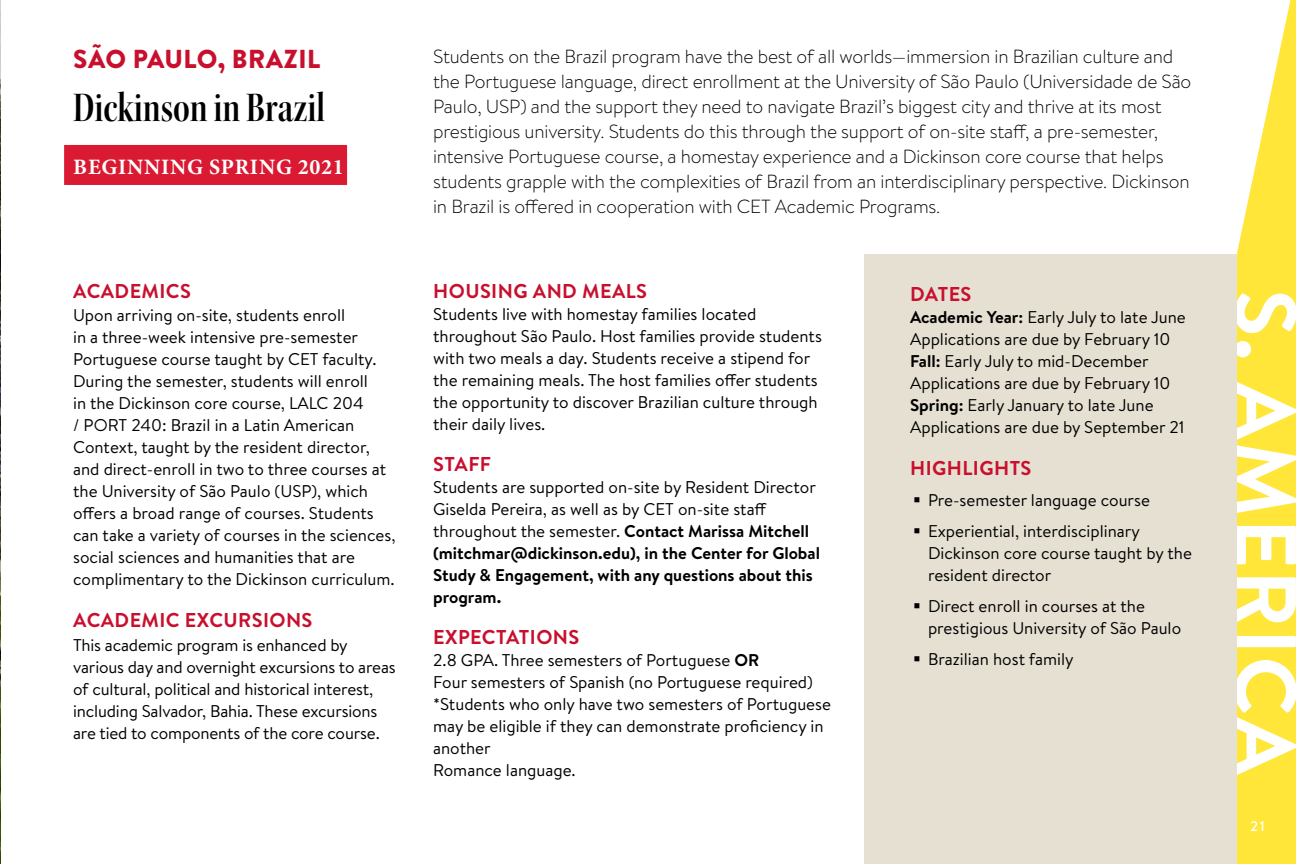
<style>
.page{position:relative;width:1296px;height:864px;background:#fff}
.page>*{position:absolute;margin:0;border:0;box-sizing:border-box;transform-origin:0 0}
.t1{font:700 86.2px "Brandon Text";letter-spacing:.02em;color:#fff}
.t2{font:44px "Kepler Std Semibold Cn Disp";color:#000}
.t3{font:900 26px "Brandon Text";letter-spacing:.02em;color:#c8102e}
.t4{font:700 22px "Minion Pro";letter-spacing:.035em;color:#fff}
.t5{font:700 20px "Brandon Text";letter-spacing:.02em;color:#c8102e}
.t6{font:300 19px/25px "Brandon Text";letter-spacing:-.01em;color:#000}
.t7{font:17px/22px "Brandon Text";color:#000}
.t8{font:700 17px/22px "Brandon Text";color:#000}
.t9{font:500 14px "Brandon Text";color:#fff}
.s1{font-weight:400}
.s2{font-weight:700}
</style>
<div class="page">
<div style="left:1236px;top:0;width:60px;height:864px;background:#ffe639"></div>
<svg style="left:1236px;top:0;width:55px;height:254px"></svg>
<div style="left:864px;top:254px;width:373px;height:610px;background:#e5e0d2"></div>
<div style="left:64px;top:145px;width:283px;height:40px;background:#da1a32"></div>
<img style="left:0;top:0;width:1px;height:864px">
<h3 class="t3" style="left:73px;top:41px;width:249px">SÃO PAULO, BRAZIL</h3>
<h2 class="t2" style="left:73px;top:83px;width:253px">Dickinson in Brazil</h2>
<p class="t4" style="left:73px;top:151px;width:272px">BEGINNING SPRING 2021</p>
<p class="t5" style="left:73px;top:277px;width:119px">ACADEMICS</p>
<p class="t7" style="left:73px;top:304px;width:324px">Upon arriving on-site, students enroll<br>in a three-week intensive pre-semester Portuguese course taught by CET faculty.<br>During the semester, students will enroll<br>in the Dickinson core course, LALC 204<br>/ PORT 240: Brazil in a Latin American Context, taught by the resident director, and direct-enroll in two to three courses at the University of São Paulo (USP), which offers a broad range of courses. Students can take a variety of courses in the sciences, social sciences and humanities that are complimentary to the Dickinson curriculum.</p>
<p class="t5" style="left:73px;top:606px;width:241px">ACADEMIC EXCURSIONS</p>
<p class="t7" style="left:73px;top:633px;width:324px">This academic program is enhanced by various day and overnight excursions to areas of cultural, political and historical interest, including Salvador, Bahia. These excursions are tied to components of the core course.</p>
<p class="t6" style="left:433px;top:43px;width:760px">Students on the Brazil program have the best of all worlds—immersion in Brazilian culture and the Portuguese language, direct enrollment at the University of São Paulo (Universidade de São Paulo, USP) and the support they need to navigate Brazil’s biggest city and thrive at its most prestigious university. Students do this through the support of on-site staff, a pre-semester, intensive Portuguese course, a homestay experience and a Dickinson core course that helps students grapple with the complexities of Brazil from an interdisciplinary perspective. Dickinson in Brazil is offered in cooperation with CET Academic Programs.</p>
<p class="t5" style="left:433px;top:277px;width:215px">HOUSING AND MEALS</p>
<p class="t7" style="left:433px;top:302px;width:390px">Students live with homestay families located throughout São Paulo. Host families provide students with two meals a day. Students receive a stipend for the remaining meals. The host families offer students the opportunity to discover Brazilian culture through their daily lives.</p>
<p class="t5" style="left:433px;top:450px;width:59px">STAFF</p>
<p class="t8" style="left:433px;top:475px;width:388px"><span class="s1">Students are supported on-site by Resident Director Giselda Pereira, as well as by CET on-site staff throughout the semester.</span> Contact Marissa Mitchell (mitchmar@dickinson.edu), in the Center for Global Study &amp; Engagement, with any questions about this program.</p>
<p class="t5" style="left:433px;top:623px;width:148px">EXPECTATIONS</p>
<p class="t7" style="left:433px;top:648px;width:399px">2.8 GPA. Three semesters of Portuguese <span class="s2">OR<br></span>Four semesters of Spanish (no Portuguese required) *Students who only have two semesters of Portuguese may be eligible if they can demonstrate proficiency in another<br>Romance language.</p>
<p class="t5" style="left:910px;top:280px;width:63px">DATES</p>
<p class="t7" style="left:910px;top:306px;width:277px"><span class="s2">Academic Year:</span> Early July to late June Applications are due by February 10<br><span class="s2">Fall:</span> Early July to mid-December Applications are due by February 10<br><span class="s2">Spring:</span> Early January to late June Applications are due by September 21</p>
<p class="t5" style="left:910px;top:454px;width:123px">HIGHLIGHTS</p>
<p class="t7" style="left:913px;top:489px;width:238px">▪ Pre-semester language course</p>
<p class="t7" style="left:928px;top:520px;width:265px;text-indent:-15px">▪ Experiential, interdisciplinary<br>Dickinson core course taught by the resident director</p>
<p class="t7" style="left:928px;top:595px;width:255px;text-indent:-15px">▪ Direct enroll in courses at the prestigious University of São Paulo</p>
<p class="t7" style="left:913px;top:648px;width:162px">▪ Brazilian host family</p>
<h1 class="t1" style="left:1325px;top:290px;width:487px;rotate:90deg">S. AMERICA</h1>
<p class="t9" style="left:1251px;top:816px;width:16px">21</p>
</div>
